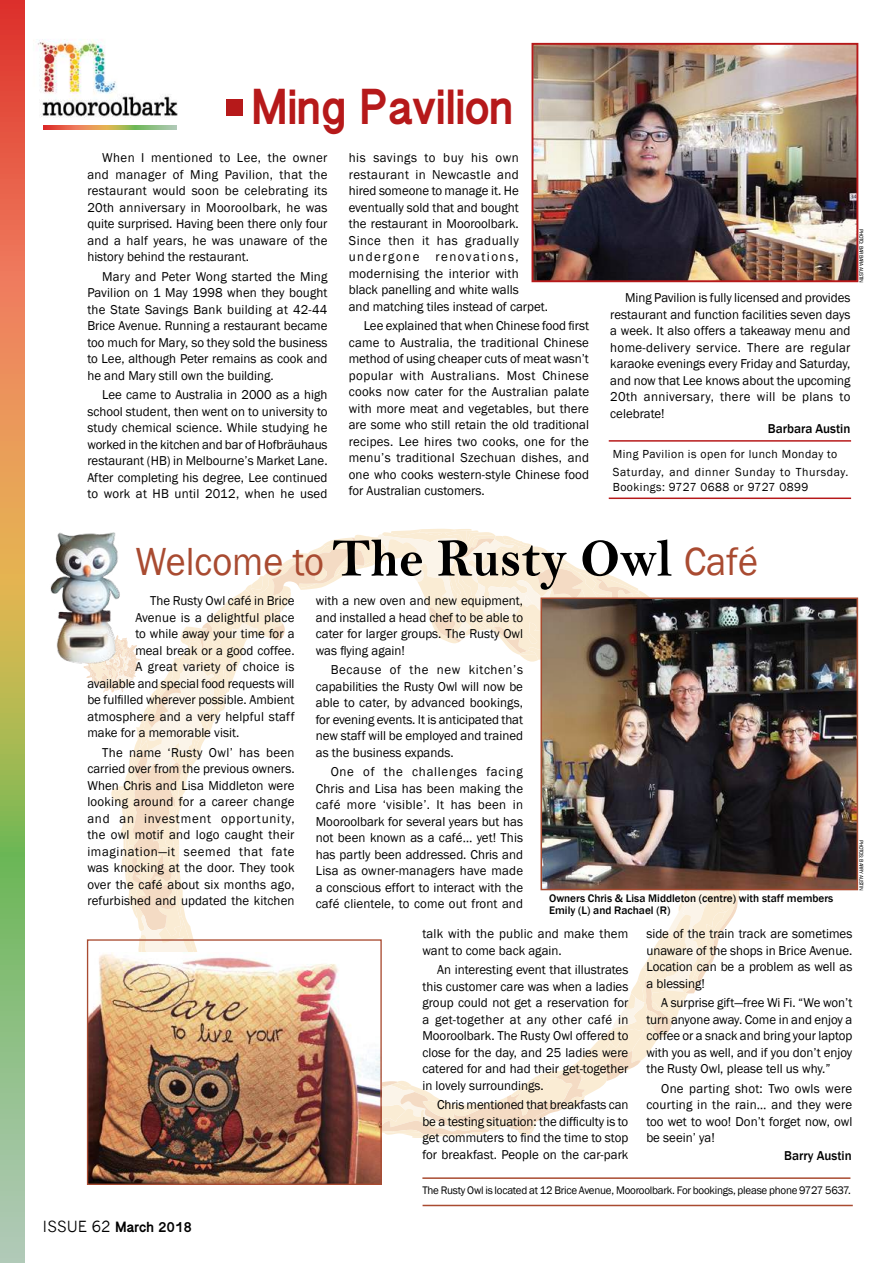
<style>
.page{position:relative;width:893px;height:1263px;background:#fff}
.page>*{position:absolute;margin:0;border:0;box-sizing:border-box;transform-origin:0 0}
.t1{font:700 50.85px "Myanmar Sangam MN";letter-spacing:-.01em;color:#b6191a;scale:.95 1}
.t2{font:40.35px "Franklin Gothic";color:#a94b31;scale:.95 1}
.t3{font:700 15px "Myanmar Sangam MN";color:#000}
.t4{font:13.2px/16.5px "Franklin Gothic";color:#000;text-align:justify}
.t5{font:500 13.2px "Franklin Gothic";color:#000}
.t6{font:13.2px "Franklin Gothic";letter-spacing:.02em;color:#000}
.t7{font:12px/18px "Franklin Gothic";letter-spacing:.04em;color:#000}
.t8{font:11.25px "Franklin Gothic";letter-spacing:-.02em;color:#000}
.t9{font:500 11.25px/11.2px "Franklin Gothic";color:#000}
.t10{font:5.55px "Franklin Gothic";letter-spacing:-.05em;color:#000}
.s1{font-family:"Bell MT Bold";font-size:54px;color:#000}
.s2{font-family:"News Gothic";font-weight:400}
</style>
<div class="page">
<svg style="left:84px;top:529px;width:656px;height:609px"></svg>
<hr style="left:609px;top:440px;width:242px;height:2px;background:#b6191a">
<hr style="left:422px;top:1177px;width:428px;height:2px;background:#a94b31">
<hr style="left:609px;top:497px;width:242px;height:2px;background:#b6191a">
<hr style="left:423px;top:1205px;width:430px;height:1px;background:#a94b31">
<img style="left:37px;top:39px;width:141px;height:79px">
<svg style="left:44px;top:125px;width:132px;height:4px"></svg>
<img style="left:534px;top:46px;width:321px;height:233px">
<div style="left:531px;top:43px;width:327px;height:239px;border:2px solid #b6191a"></div>
<img style="left:543px;top:600px;width:312px;height:287px">
<div style="left:540px;top:597px;width:318px;height:293px;border:2px solid #a94b31"></div>
<img style="left:89px;top:952px;width:291px;height:231px">
<div style="left:87px;top:939px;width:295px;height:246px;border:1px solid #a94b31"></div>
<svg style="left:0;top:0;width:25px;height:1263px;background:#bf9d62"></svg>
<img style="left:50px;top:529px;width:85px;height:136px">
<div style="left:226px;top:99px;width:17px;height:17px;background:#b6191a"></div>
<h1 class="t1" style="left:252px;top:77px;width:277px">Ming Pavilion</h1>
<p class="t4" style="left:87px;top:150px;width:242px;text-indent:15px">When I mentioned to Lee, the owner and manager of Ming Pavilion, that the restaurant would soon be celebrating its 20th anniversary in Mooroolbark, he was quite surprised. Having been there only four and a half years, he was unaware of the history behind the restaurant.</p>
<p class="t4" style="left:87px;top:268px;width:242px;text-indent:15px">Mary and Peter Wong started the Ming Pavilion on 1 May 1998 when they bought the State Savings Bank building at 42-44<br>Brice Avenue. Running a restaurant became too much for Mary, so they sold the business to Lee, although Peter remains as cook and he and Mary still own the building.</p>
<p class="t4" style="left:87px;top:387px;width:242px;text-indent:15px">Lee came to Australia in 2000 as a high school student, then went on to university to study chemical science. While studying he worked in the kitchen and bar of Hofbräuhaus restaurant (HB) in Melbourne’s Market Lane.<br>After completing his degree, Lee continued to work at HB until 2012, when he used</p>
<p class="t4" style="left:349px;top:150px;width:201px;text-align:left">his savings to buy his own restaurant in Newcastle and hired someone to manage it. He eventually sold that and bought<br>the restaurant in Mooroolbark.<br>Since then it has gradually undergone renovations, modernising the interior with black panelling and white walls<br>and matching tiles instead of carpet.</p>
<p class="t4" style="left:349px;top:318px;width:242px;text-indent:15px">Lee explained that when Chinese food first came to Australia, the traditional Chinese method of using cheaper cuts of meat wasn’t popular with Australians. Most Chinese cooks now cater for the Australian palate with more meat and vegetables, but there are some who still retain the old traditional recipes. Lee hires two cooks, one for the menu’s traditional Szechuan dishes, and one who cooks western-style Chinese food for Australian customers.</p>
<p class="t4" style="left:610px;top:290px;width:242px;text-indent:15px">Ming Pavilion is fully licensed and provides restaurant and function facilities seven days a week. It also offers a takeaway menu and home-delivery service. There are regular karaoke evenings every Friday and Saturday, and now that Lee knows about the upcoming 20th anniversary, there will be plans to celebrate!</p>
<p class="t5" style="left:768px;top:421px;width:84px">Barbara Austin</p>
<p class="t7" style="left:613px;top:445px;width:237px">Ming Pavilion is open for lunch Monday to<br>Saturday, and dinner Sunday to Thursday.</p>
<p class="t7" style="left:613px;top:478px;width:197px">Bookings: 9727 0688 or 9727 0899</p>
<p class="t10" style="left:865px;top:229px;width:56px;rotate:90deg">PHOTO: BARBARA AUSTIN</p>
<h2 class="t2" style="left:135px;top:537px;width:657px">Welcome to <span class="s1">The Rusty Owl</span> Café</h2>
<p class="t4" style="left:150px;top:593px;width:146px">The Rusty Owl café in Brice</p>
<p class="t4" style="left:135px;top:609px;width:161px">Avenue is a delightful place</p>
<p class="t4" style="left:135px;top:626px;width:161px">to while away your time for a</p>
<p class="t4" style="left:135px;top:642px;width:161px">meal break or a good coffee.</p>
<p class="t6" style="left:135px;top:659px;width:161px">A great variety of choice is</p>
<p class="t4" style="left:87px;top:675px;width:209px">available and special food requests will</p>
<p class="t4" style="left:87px;top:692px;width:209px">be fulfilled wherever possible. Ambient</p>
<p class="t4" style="left:87px;top:708px;width:209px">atmosphere and a very helpful staff</p>
<p class="t4" style="left:87px;top:725px;width:153px">make for a memorable visit.</p>
<p class="t4" style="left:87px;top:744px;width:209px;text-indent:15px">The name ‘Rusty Owl’ has been carried over from the previous owners.<br>When Chris and Lisa Middleton were looking around for a career change and an investment opportunity, the owl motif and logo caught their imagination—it seemed that fate was knocking at the door. They took over the café about six months ago, refurbished and updated the kitchen</p>
<p class="t4" style="left:316px;top:593px;width:209px">with a new oven and new equipment, and installed a head chef to be able to cater for larger groups. The Rusty Owl was flying again!</p>
<p class="t4" style="left:316px;top:662px;width:209px;text-indent:15px">Because of the new kitchen’s capabilities the Rusty Owl will now be able to cater, by advanced bookings, for evening events. It is anticipated that new staff will be employed and trained as the business expands.</p>
<p class="t4" style="left:316px;top:764px;width:209px;text-indent:15px">One of the challenges facing Chris and Lisa has been making the café more ‘visible’. It has been in Mooroolbark for several years but has not been known as a café… yet! This has partly been addressed. Chris and Lisa as owner-managers have made a conscious effort to interact with the café clientele, to come out front and</p>
<p class="t9" style="left:549px;top:893px;width:286px">Owners Chris &amp; Lisa Middleton (centre) with staff members<br>Emily (L) and Rachael (R)</p>
<p class="t10" style="left:865px;top:840px;width:52px;rotate:90deg">PHOTOS: BARRY AUSTIN</p>
<p class="t4" style="left:422px;top:926px;width:207px">talk with the public and make them want to come back again.</p>
<p class="t4" style="left:422px;top:962px;width:207px;text-indent:15px">An interesting event that illustrates this customer care was when a ladies group could not get a reservation for a get-together at any other café in Mooroolbark. The Rusty Owl offered to close for the day, and 25 ladies were catered for and had their get-together in lovely surroundings.</p>
<p class="t4" style="left:422px;top:1097px;width:207px;text-indent:15px">Chris mentioned that breakfasts can be a testing situation: the difficulty is to get commuters to find the time to stop for breakfast. People on the car-park</p>
<p class="t4" style="left:646px;top:926px;width:207px">side of the train track are sometimes unaware of the shops in Brice Avenue.<br>Location can be a problem as well as a blessing!</p>
<p class="t4" style="left:646px;top:995px;width:207px;text-indent:15px">A surprise gift—free Wi Fi. “We won’t turn anyone away. Come in and enjoy a coffee or a snack and bring your laptop with you as well, and if you don’t enjoy the Rusty Owl, please tell us why.”</p>
<p class="t4" style="left:646px;top:1080px;width:207px;text-indent:15px">One parting shot: Two owls were courting in the rain… and they were too wet to woo! Don’t forget now, owl be seein’ ya!</p>
<p class="t5" style="left:784px;top:1147px;width:69px">Barry Austin</p>
<p class="t3" style="left:43px;top:1218px;width:151px"><span class="s2">ISSUE 62</span> March 2018</p>
<p class="t8" style="left:422px;top:1183px;width:430px">The Rusty Owl is located at 12 Brice Avenue, Mooroolbark. For bookings, please phone 9727 5637.</p>
</div>
